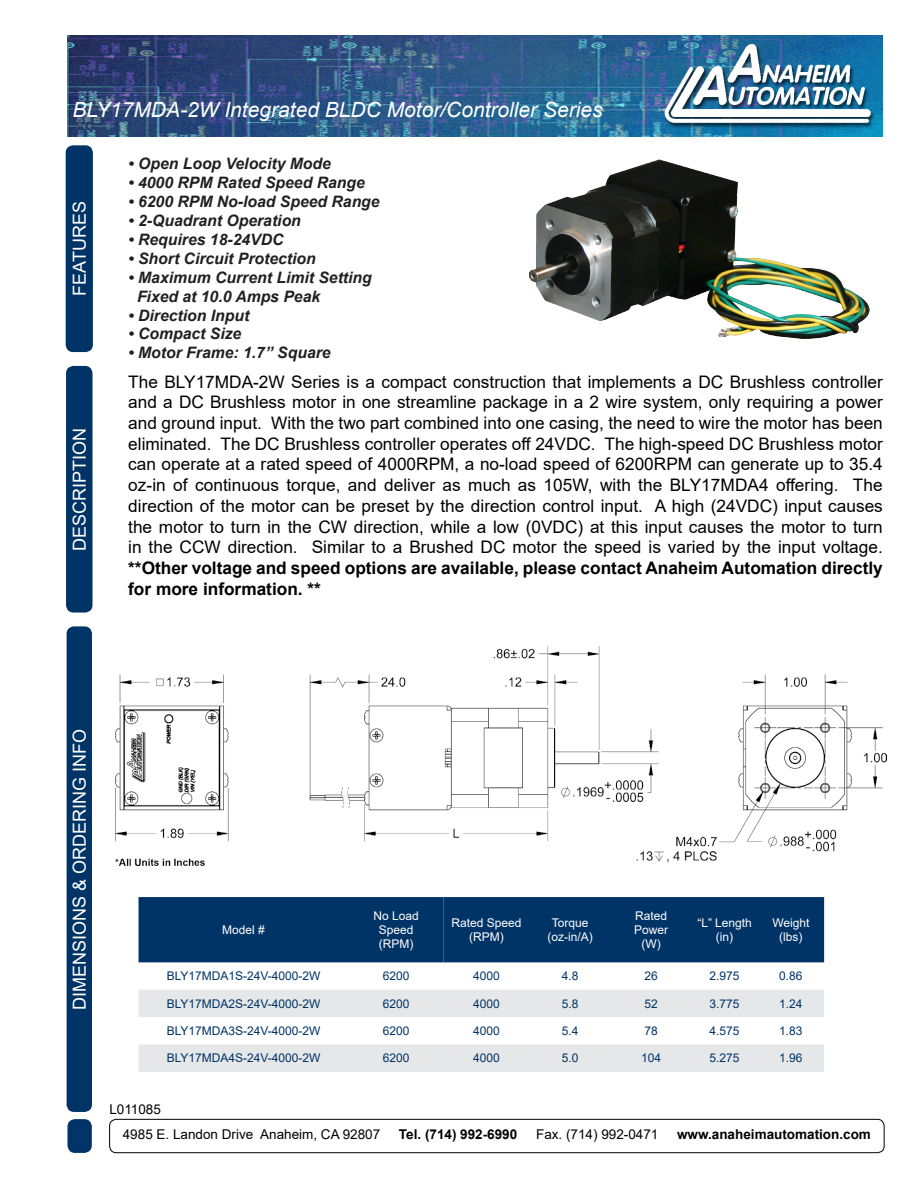
<style>
.page{position:relative;width:918px;height:1188px;background:#fff}
.page>*{position:absolute;margin:0;border:0;box-sizing:border-box;transform-origin:0 0}
.t1{font:italic 21px "Arial";color:#fff}
.t2{font:18px "Arial";color:#fff}
.t3{font:17.25px/20.7px "Arial";color:#000;text-align:justify}
.t4{font:700 17.25px/20.7px "Arial";color:#000}
.t5{font:italic 700 15.75px/18.9px "Arial";color:#231f20}
.t6{font:13.5px "Arial";color:#000}
.t7{font:700 13.5px "Arial";color:#000}
.t8{font:12px "Arial";color:#036}
.t9{font:12px/14.4px "Arial";color:#fff;text-align:center}
</style>
<div class="page">
<img style="left:68px;top:35px;width:815px;height:101px">
<div style="left:67px;top:627px;width:24px;height:484px;background:#036;border-radius:7px"></div>
<div style="left:67px;top:626px;width:25px;height:486px;border:2px solid #036;border-radius:7px"></div>
<div style="left:66px;top:146px;width:26px;height:205px;background:#036;border-radius:7px"></div>
<div style="left:66px;top:145px;width:27px;height:207px;border:2px solid #036;border-radius:7px"></div>
<div style="left:68px;top:1120px;width:23px;height:32px;background:#036;border-radius:7px"></div>
<div style="left:68px;top:1119px;width:24px;height:34px;border:2px solid #036;border-radius:7px"></div>
<div style="left:109px;top:1119px;width:775px;height:34px;border:1px solid #000;border-radius:7px"></div>
<div style="left:67px;top:367px;width:25px;height:245px;background:#036;border-radius:7px"></div>
<div style="left:66px;top:366px;width:27px;height:247px;border:2px solid #036;border-radius:7px"></div>
<img style="left:530px;top:159px;width:339px;height:179px">
<img style="left:115px;top:646px;width:771px;height:219px">
<div style="left:139px;top:897px;width:685px;height:65px;background:#036"></div>
<svg style="left:139px;top:990px;width:685px;height:82px;fill:#e6e7e8"></svg>
<p class="t1" style="left:72px;top:96px;width:532px">BLY17MDA-2W Integrated BLDC Motor/Controller Series</p>
<p class="t5" style="left:128px;top:155px;width:204px">• Open Loop Velocity Mode</p>
<p class="t5" style="left:128px;top:174px;width:238px">• 4000 RPM Rated Speed Range</p>
<p class="t5" style="left:128px;top:193px;width:253px">• 6200 RPM No-load Speed Range</p>
<p class="t5" style="left:128px;top:212px;width:174px">• 2-Quadrant Operation</p>
<p class="t5" style="left:128px;top:230px;width:157px">• Requires 18-24VDC</p>
<p class="t5" style="left:128px;top:249px;width:189px">• Short Circuit Protection</p>
<p class="t5" style="left:137px;top:268px;width:236px;text-indent:-9px">• Maximum Current Limit Setting<br>Fixed at 10.0 Amps Peak</p>
<p class="t5" style="left:128px;top:306px;width:123px">• Direction Input</p>
<p class="t5" style="left:128px;top:325px;width:115px">• Compact Size</p>
<p class="t5" style="left:128px;top:344px;width:204px">• Motor Frame: 1.7” Square</p>
<p class="t2" style="left:67px;top:296px;width:96px;rotate:-90deg">FEATURES</p>
<p class="t2" style="left:67px;top:551px;width:125px;rotate:-90deg">DESCRIPTION</p>
<p class="t3" style="left:128px;top:371px;width:756px">The BLY17MDA-2W Series is a compact construction that implements a DC Brushless controller and a DC Brushless motor in one streamline package in a 2 wire system, only requiring a power and ground input. With the two part combined into one casing, the need to wire the motor has been eliminated. The DC Brushless controller operates off 24VDC. The high-speed DC Brushless motor can operate at a rated speed of 4000RPM, a no-load speed of 6200RPM can generate up to 35.4 oz-in of continuous torque, and deliver as much as 105W, with the BLY17MDA4 offering. The direction of the motor can be preset by the direction control input. A high (24VDC) input causes the motor to turn in the CW direction, while a low (0VDC) at this input causes the motor to turn in the CCW direction. Similar to a Brushed DC motor the speed is varied by the input voltage.</p>
<p class="t4" style="left:128px;top:558px;width:756px">**Other voltage and speed options are available, please contact Anaheim Automation directly for more information. **</p>
<p class="t2" style="left:67px;top:1010px;width:283px;rotate:-90deg">DIMENSIONS &amp; ORDERING INFO</p>
<p class="t9" style="left:222px;top:923px;width:44px">Model #</p>
<p class="t9" style="left:373px;top:908px;width:47px">No Load<br>Speed (RPM)</p>
<p class="t9" style="left:452px;top:915px;width:72px">Rated Speed (RPM)</p>
<p class="t9" style="left:548px;top:915px;width:47px">Torque (oz-in/A)</p>
<p class="t9" style="left:634px;top:908px;width:36px">Rated<br>Power (W)</p>
<p class="t9" style="left:697px;top:915px;width:56px">“L” Length (in)</p>
<p class="t9" style="left:772px;top:915px;width:39px">Weight (lbs)</p>
<p class="t8" style="left:167px;top:968px;width:155px">BLY17MDA1S-24V-4000-2W</p>
<p class="t8" style="left:383px;top:968px;width:28px">6200</p>
<p class="t8" style="left:473px;top:968px;width:28px">4000</p>
<p class="t8" style="left:562px;top:968px;width:18px">4.8</p>
<p class="t8" style="left:644px;top:968px;width:15px">26</p>
<p class="t8" style="left:710px;top:968px;width:32px">2.975</p>
<p class="t8" style="left:779px;top:968px;width:25px">0.86</p>
<p class="t8" style="left:167px;top:995px;width:155px">BLY17MDA2S-24V-4000-2W</p>
<p class="t8" style="left:383px;top:995px;width:28px">6200</p>
<p class="t8" style="left:473px;top:995px;width:28px">4000</p>
<p class="t8" style="left:562px;top:995px;width:18px">5.8</p>
<p class="t8" style="left:644px;top:995px;width:15px">52</p>
<p class="t8" style="left:710px;top:995px;width:32px">3.775</p>
<p class="t8" style="left:779px;top:995px;width:25px">1.24</p>
<p class="t8" style="left:167px;top:1023px;width:155px">BLY17MDA3S-24V-4000-2W</p>
<p class="t8" style="left:383px;top:1023px;width:28px">6200</p>
<p class="t8" style="left:473px;top:1023px;width:28px">4000</p>
<p class="t8" style="left:562px;top:1023px;width:18px">5.4</p>
<p class="t8" style="left:644px;top:1023px;width:15px">78</p>
<p class="t8" style="left:710px;top:1023px;width:32px">4.575</p>
<p class="t8" style="left:779px;top:1023px;width:25px">1.83</p>
<p class="t8" style="left:167px;top:1050px;width:155px">BLY17MDA4S-24V-4000-2W</p>
<p class="t8" style="left:383px;top:1050px;width:28px">6200</p>
<p class="t8" style="left:473px;top:1050px;width:28px">4000</p>
<p class="t8" style="left:562px;top:1050px;width:18px">5.0</p>
<p class="t8" style="left:641px;top:1050px;width:22px">104</p>
<p class="t8" style="left:710px;top:1050px;width:32px">5.275</p>
<p class="t8" style="left:779px;top:1050px;width:25px">1.96</p>
<p class="t6" style="left:109px;top:1100px;width:53px">L011085</p>
<p class="t6" style="left:123px;top:1125px;width:259px">4985 E. Landon Drive Anaheim, CA 92807</p>
<p class="t7" style="left:399px;top:1124px;width:120px">Tel. (714) 992-6990</p>
<p class="t6" style="left:536px;top:1125px;width:124px">Fax. (714) 992-0471</p>
<p class="t7" style="left:677px;top:1124px;width:195px">www.anaheimautomation.com</p>
</div>
